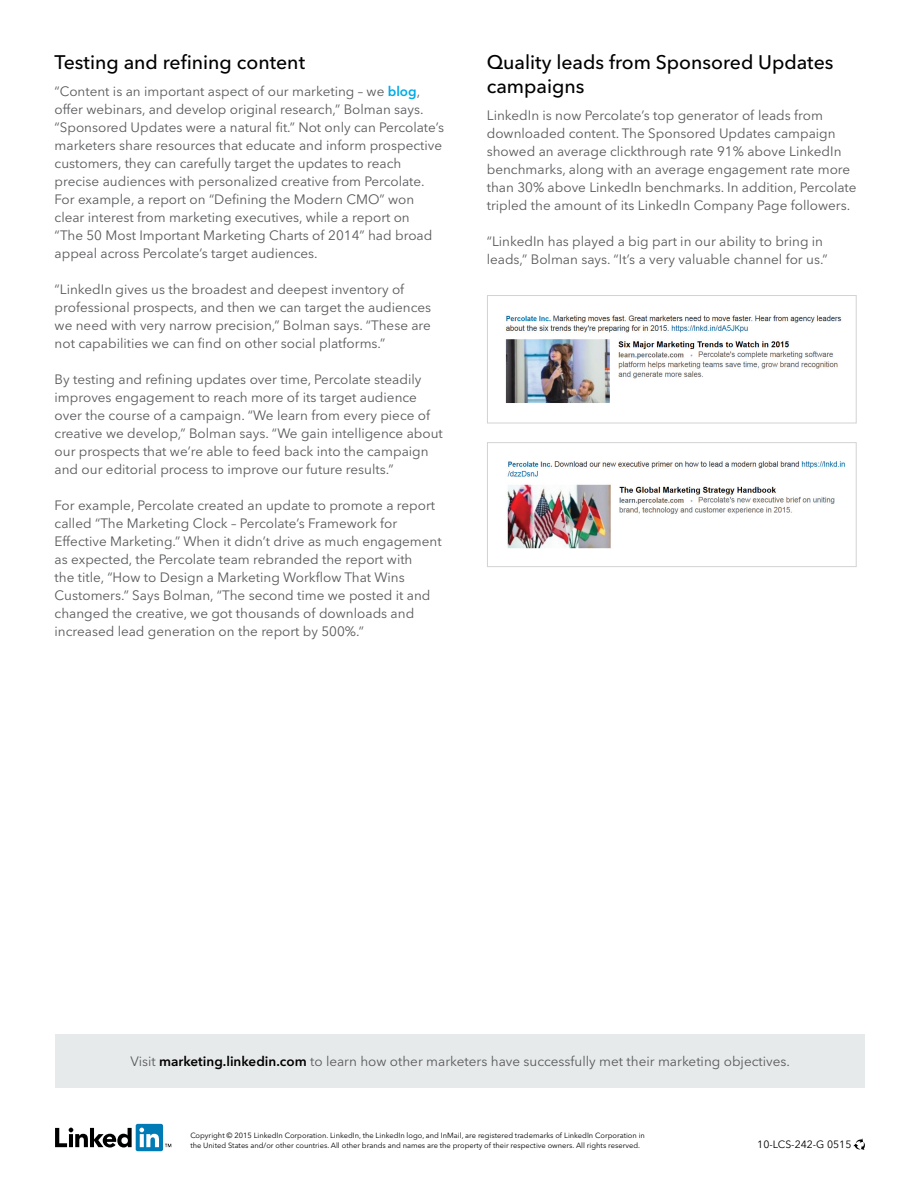
<style>
.page{position:relative;width:918px;height:1188px;background:#fff}
.page>*{position:absolute;margin:0;border:0;box-sizing:border-box;transform-origin:0 0}
.t1{font:500 19.5px/24px "Avenir Next LT Pro";color:#000}
.t2{font:13.5px/18px "Avenir Next LT Pro";color:#58595b}
.t3{font:10.5px "Avenir Next LT Pro";color:#000}
.t4{font:7.5px/10.5px "Avenir Next LT Pro";color:#000}
.s1{font-weight:600;color:#00aae7}
.s2{font-weight:600;color:#000}
</style>
<div class="page">
<div style="left:55px;top:1034px;width:810px;height:54px;background:#e7eaea"></div>
<svg style="left:55px;top:1128px;width:77px;height:20px"></svg>
<div style="left:136px;top:1124px;width:27px;height:27px;background:#007bb6;border-radius:2px"></div>
<svg style="left:139px;top:1128px;width:20px;height:19px"></svg>
<svg style="left:165px;top:1144px;width:6px;height:3px"></svg>
<svg style="left:853px;top:1138px;width:12px;height:12px"></svg>
<div style="left:487px;top:295px;width:370px;height:128px;border:1px solid #d1d3d4"></div>
<div style="left:487px;top:442px;width:370px;height:125px;border:1px solid #d1d3d4"></div>
<img style="left:505px;top:315px;width:337px;height:88px">
<img style="left:507px;top:461px;width:338px;height:88px">
<h1 class="t1" style="left:55px;top:50px;width:252px">Testing and refining content</h1>
<p class="t2" style="left:55px;top:83px;width:391px">“Content is an important aspect of our marketing – we <span class="s1">blog</span>, offer webinars, and develop original research,” Bolman says. “Sponsored Updates were a natural fit.” Not only can Percolate’s marketers share resources that educate and inform prospective customers, they can carefully target the updates to reach precise audiences with personalized creative from Percolate.<br>For example, a report on “Defining the Modern CMO” won clear interest from marketing executives, while a report on<br>“The 50 Most Important Marketing Charts of 2014” had broad appeal across Percolate’s target audiences.</p>
<p class="t2" style="left:55px;top:281px;width:378px">“LinkedIn gives us the broadest and deepest inventory of professional prospects, and then we can target the audiences we need with very narrow precision,” Bolman says. “These are not capabilities we can find on other social platforms.”</p>
<p class="t2" style="left:55px;top:371px;width:390px">By testing and refining updates over time, Percolate steadily improves engagement to reach more of its target audience over the course of a campaign. “We learn from every piece of creative we develop,” Bolman says. “We gain intelligence about our prospects that we’re able to feed back into the campaign and our editorial process to improve our future results.”</p>
<p class="t2" style="left:55px;top:497px;width:389px">For example, Percolate created an update to promote a report called “The Marketing Clock – Percolate’s Framework for Effective Marketing.” When it didn’t drive as much engagement as expected, the Percolate team rebranded the report with<br>the title, “How to Design a Marketing Workflow That Wins Customers.” Says Bolman, “The second time we posted it and changed the creative, we got thousands of downloads and increased lead generation on the report by 500%.”</p>
<h1 class="t1" style="left:487px;top:50px;width:348px">Quality leads from Sponsored Updates campaigns</h1>
<p class="t2" style="left:487px;top:107px;width:371px">LinkedIn is now Percolate’s top generator of leads from downloaded content. The Sponsored Updates campaign showed an average clickthrough rate 91% above LinkedIn benchmarks, along with an average engagement rate more than 30% above LinkedIn benchmarks. In addition, Percolate tripled the amount of its LinkedIn Company Page followers.</p>
<p class="t2" style="left:487px;top:233px;width:343px">“LinkedIn has played a big part in our ability to bring in leads,” Bolman says. “It’s a very valuable channel for us.”</p>
<p class="t2" style="left:131px;top:1052px;width:661px">Visit <span class="s2">marketing.linkedin.com</span> to learn how other marketers have successfully met their marketing objectives.</p>
<p class="t4" style="left:190px;top:1130px;width:456px">Copyright © 2015 LinkedIn Corporation. LinkedIn, the LinkedIn logo, and InMail, are registered trademarks of LinkedIn Corporation in the United States and/or other countries. All other brands and names are the property of their respective owners. All rights reserved.</p>
<p class="t3" style="left:757px;top:1138px;width:96px">10-LCS-242-G 0515</p>
</div>
